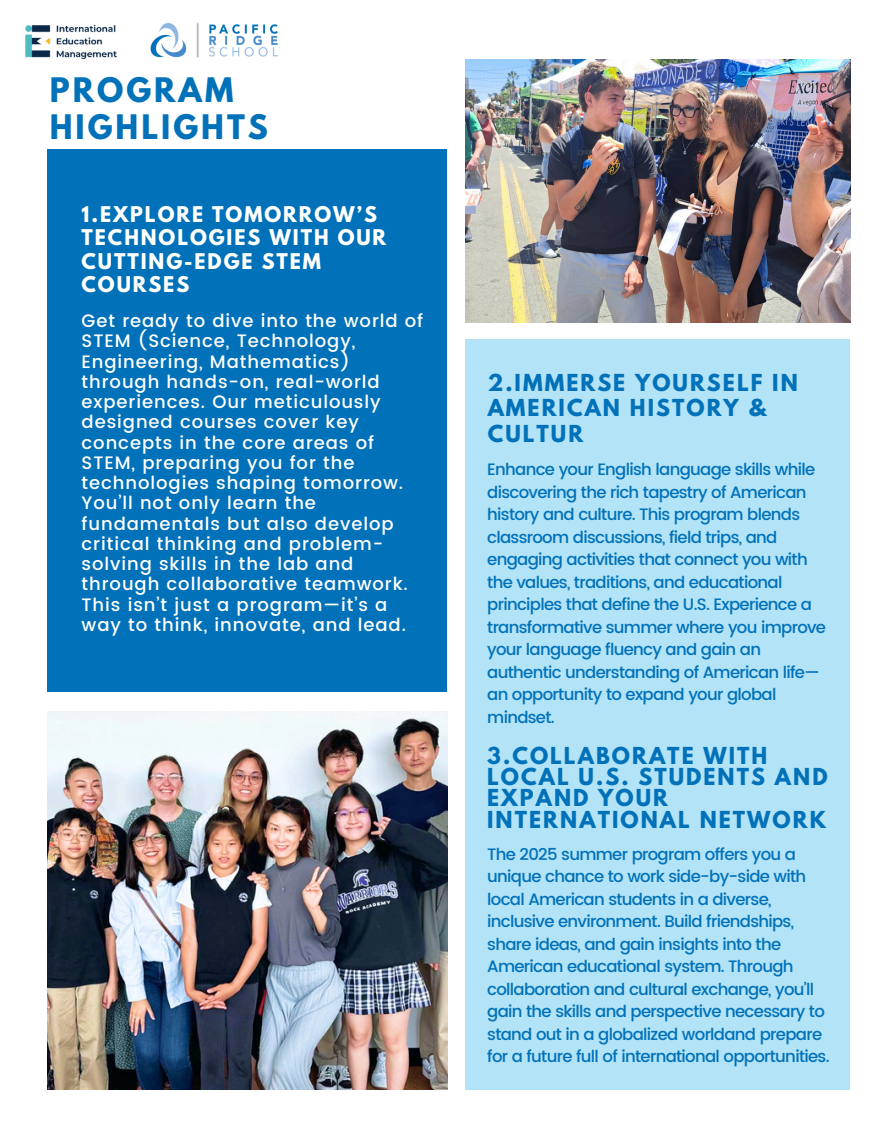
<style>
.page{position:relative;width:894px;height:1148px;background:#fff}
.page>*{position:absolute;margin:0;border:0;box-sizing:border-box;transform-origin:0 0}
.t1{font:700 30px/37.2px "League Spartan";letter-spacing:.1em;color:#0171b9}
.t2{font:700 20.7px/21.3px "League Spartan";letter-spacing:.1em;color:#0171b9}
.t3{font:700 19.2px/23.7px "League Spartan";letter-spacing:.1em;color:#fffffe}
.t4{font:500 18px/20.2px "Poppins";letter-spacing:.05em;color:#fff}
.t5{font:500 16.5px/22.5px "Poppins";letter-spacing:-.04em;color:#0171b9}
</style>
<div class="page">
<div style="left:48px;top:150px;width:399px;height:542px;background:#0171b9"></div>
<img style="left:48px;top:711px;width:399px;height:378px">
<img style="left:465px;top:60px;width:385px;height:263px">
<div style="left:465px;top:339px;width:385px;height:750px;background:#b2e3f6"></div>
<img style="left:25px;top:24px;width:92px;height:36px">
<img style="left:150px;top:23px;width:128px;height:35px">
<p class="t1" style="left:50px;top:75px;width:219px">PROGRAM<br>HIGHLIGHTS</p>
<p class="t3" style="left:82px;top:204px;width:306px">1.EXPLORE TOMORROW’S<br>TECHNOLOGIES WITH OUR<br>CUTTING-EDGE STEM<br>COURSES</p>
<p class="t4" style="left:82px;top:311px;width:343px">Get ready to dive into the world of<br>STEM (Science, Technology,<br>Engineering, Mathematics) through hands-on, real-world experiences. Our meticulously designed courses cover key concepts in the core areas of<br>STEM, preparing you for the technologies shaping tomorrow.<br>You’ll not only learn the fundamentals but also develop critical thinking and problem&shy;solving skills in the lab and through collaborative teamwork.<br>This isn’t just a program—it’s a way to think, innovate, and lead.</p>
<p class="t2" style="left:487px;top:372px;width:311px;line-height:25.8px">2.IMMERSE YOURSELF IN<br>AMERICAN HISTORY &amp;<br>CULTUR</p>
<h2 class="t5" style="left:487px;top:458px;width:340px">Enhance your English language skills while discovering the rich tapestry of American history and culture. This program blends classroom discussions, field trips, and engaging activities that connect you with the values, traditions, and educational principles that define the U.S. Experience a transformative summer where you improve your language fluency and gain an authentic understanding of American life— an opportunity to expand your global mindset.</h2>
<h1 class="t2" style="left:487px;top:747px;width:342px">3.COLLABORATE WITH<br>LOCAL U.S. STUDENTS AND<br>EXPAND YOUR<br>INTERNATIONAL NETWORK</h1>
<p class="t5" style="left:487px;top:843px;width:344px">The 2025 summer program offers you a unique chance to work side-by-side with local American students in a diverse, inclusive environment. Build friendships, share ideas, and gain insights into the American educational system. Through collaboration and cultural exchange, you’ll gain the skills and perspective necessary to stand out in a globalized worldand prepare for a future full of international opportunities.</p>
</div>
